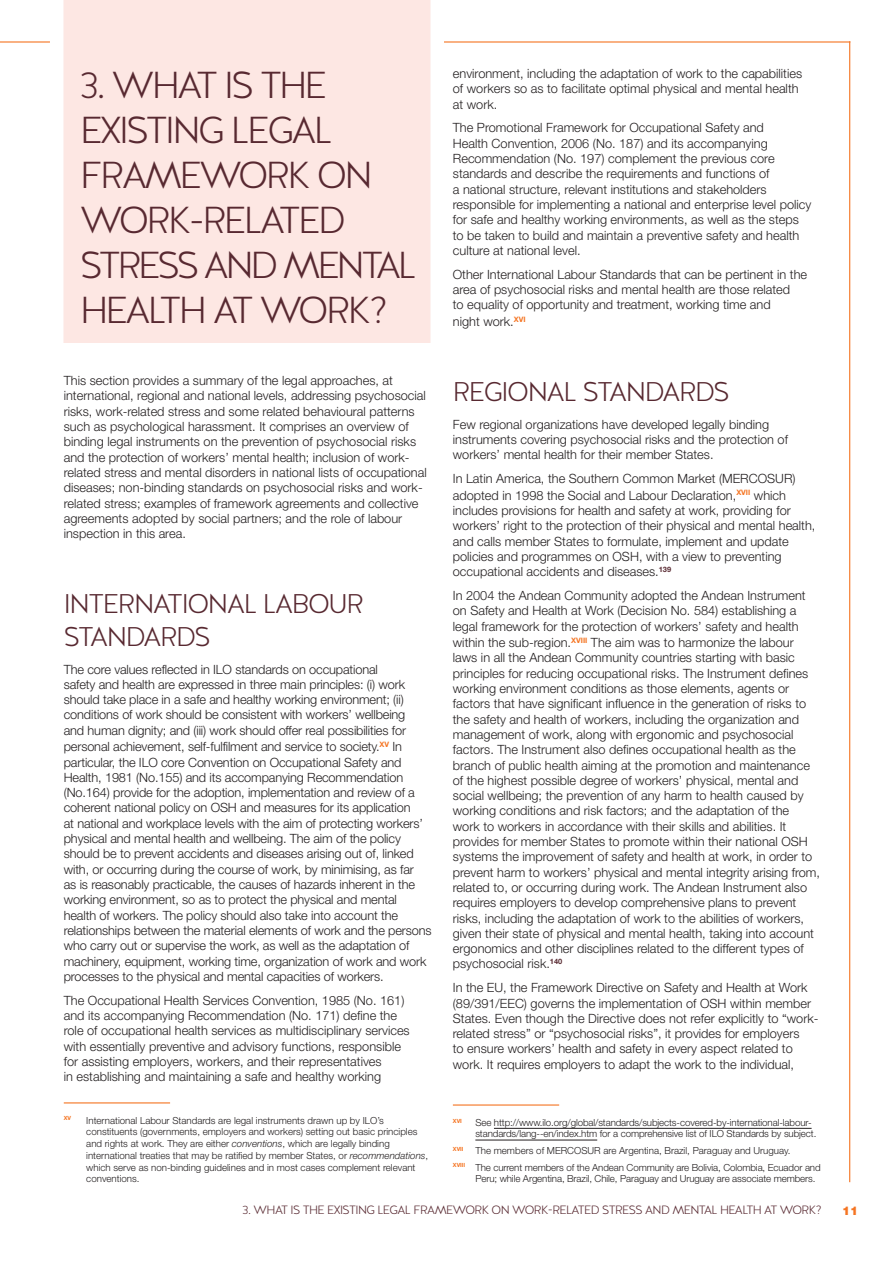
<style>
.page{position:relative;width:893px;height:1263px;background:#fff}
.page>*{position:absolute;margin:0;border:0;box-sizing:border-box;transform-origin:0 0}
.t1{font:300 37.5px/45px "Halis GR";letter-spacing:-.07em;color:#582931}
.t2{font:300 27px/32.4px "Halis GR";letter-spacing:-.05em;color:#582931}
.t3{font:300 12.75px/15.3px "Helvetica Neue";color:#231f20}
.t4{font:300 12px "Halis GR";letter-spacing:-.05em;color:#582931}
.t5{font:900 12px "Helvetica Neue";color:#f57523}
.t6{font:300 9.75px/11.7px "Helvetica Neue";color:#231f20}
.t7{font:700 5.7px "Helvetica Neue";color:#f57523}
.s1{font-style:italic}
</style>
<div class="page">
<hr style="left:0;top:41px;width:850px;height:2px;background:#f57523">
<hr style="left:849px;top:41px;width:1px;height:1141px;background:#f57523">
<hr style="left:453px;top:1104px;width:106px;height:1px;background:#f57523">
<hr style="left:494px;top:1128px;width:318px;height:1px;background:#231f20">
<hr style="left:475px;top:1140px;width:122px;height:1px;background:#231f20">
<svg style="left:50px;top:0;width:394px;height:343px;background:#fde8e4"></svg>
<hr style="left:64px;top:1102px;width:106px;height:1px;background:#f57523">
<h1 class="t1" style="left:80px;top:64px;width:338px">3. WHAT IS THE<br>EXISTING LEGAL<br>FRAMEWORK ON<br>WORK-RELATED<br>STRESS AND MENTAL<br>HEALTH AT WORK?</h1>
<p class="t3" style="left:64px;top:373px;width:364px">This section provides a summary of the legal approaches, at international, regional and national levels, addressing psychosocial risks, work-related stress and some related behavioural patterns such as psychological harassment. It comprises an overview of binding legal instruments on the prevention of psychosocial risks and the protection of workers’ mental health; inclusion of work&shy;related stress and mental disorders in national lists of occupational diseases; non-binding standards on psychosocial risks and work&shy;related stress; examples of framework agreements and collective agreements adopted by social partners; and the role of labour inspection in this area.</p>
<h2 class="t2" style="left:64px;top:588px;width:302px">INTERNATIONAL LABOUR<br>STANDARDS</h2>
<p class="t3" style="left:64px;top:661px;width:344px">The core values reflected in ILO standards on occupational safety and health are expressed in three main principles: (i) work should take place in a safe and healthy working environment; (ii) conditions of work should be consistent with workers’ wellbeing and human dignity; and (iii) work should offer real possibilities for</p>
<p class="t3" style="left:64px;top:739px;width:369px">personal achievement, self-fulfilment and service to society.<sup>XV</sup> In particular, the ILO core Convention on Occupational Safety and Health, 1981 (No.155) and its accompanying Recommendation (No.164) provide for the adoption, implementation and review of a coherent national policy on OSH and measures for its application<br>at national and workplace levels with the aim of protecting workers’ physical and mental health and wellbeing. The aim of the policy should be to prevent accidents and diseases arising out of, linked with, or occurring during the course of work, by minimising, as far<br>as is reasonably practicable, the causes of hazards inherent in the working environment, so as to protect the physical and mental health of workers. The policy should also take into account the relationships between the material elements of work and the persons who carry out or supervise the work, as well as the adaptation of machinery, equipment, working time, organization of work and work processes to the physical and mental capacities of workers.</p>
<p class="t3" style="left:64px;top:992px;width:347px">The Occupational Health Services Convention, 1985 (No. 161) and its accompanying Recommendation (No. 171) define the role of occupational health services as multidisciplinary services with essentially preventive and advisory functions, responsible for assisting employers, workers, and their representatives<br>in establishing and maintaining a safe and healthy working</p>
<p class="t7" style="left:64px;top:1115px;width:9px">XV</p>
<p class="t6" style="left:86px;top:1114px;width:344px">International Labour Standards are legal instruments drawn up by ILO’s constituents (governments, employers and workers) setting out basic principles and rights at work. They are either <span class="s1">conventions</span>, which are legally binding international treaties that may be ratified by member States, or <span class="s1">recommendations</span>, which serve as non-binding guidelines and in most cases complement relevant conventions.</p>
<p class="t3" style="left:453px;top:66px;width:351px">environment, including the adaptation of work to the capabilities of workers so as to facilitate optimal physical and mental health at work.</p>
<p class="t3" style="left:453px;top:120px;width:360px">The Promotional Framework for Occupational Safety and<br>Health Convention, 2006 (No. 187) and its accompanying Recommendation (No. 197) complement the previous core standards and describe the requirements and functions of<br>a national structure, relevant institutions and stakeholders responsible for implementing a national and enterprise level policy for safe and healthy working environments, as well as the steps to be taken to build and maintain a preventive safety and health culture at national level.</p>
<p class="t3" style="left:453px;top:266px;width:356px">Other International Labour Standards that can be pertinent in the area of psychosocial risks and mental health are those related<br>to equality of opportunity and treatment, working time and</p>
<p class="t3" style="left:453px;top:313px;width:74px">night work.<sup>XVI</sup></p>
<h2 class="t2" style="left:453px;top:376px;width:278px">REGIONAL STANDARDS</h2>
<p class="t3" style="left:453px;top:416px;width:337px">Few regional organizations have developed legally binding instruments covering psychosocial risks and the protection of workers’ mental health for their member States.</p>
<p class="t3" style="left:453px;top:470px;width:344px;line-height:16.5px">In Latin America, the Southern Common Market (MERCOSUR) adopted in 1998 the Social and Labour Declaration,<sup>XVII</sup> which</p>
<p class="t3" style="left:453px;top:502px;width:364px">includes provisions for health and safety at work, providing for workers’ right to the protection of their physical and mental health, and calls member States to formulate, implement and update policies and programmes on OSH, with a view to preventing occupational accidents and diseases.<sup>139</sup></p>
<p class="t3" style="left:453px;top:587px;width:354px">In 2004 the Andean Community adopted the Andean Instrument on Safety and Health at Work (Decision No. 584) establishing a legal framework for the protection of workers’ safety and health</p>
<p class="t3" style="left:453px;top:635px;width:369px">within the sub-region.<sup>XVIII</sup> The aim was to harmonize the labour laws in all the Andean Community countries starting with basic principles for reducing occupational risks. The Instrument defines working environment conditions as those elements, agents or factors that have significant influence in the generation of risks to the safety and health of workers, including the organization and management of work, along with ergonomic and psychosocial factors. The Instrument also defines occupational health as the branch of public health aiming at the promotion and maintenance of the highest possible degree of workers’ physical, mental and social wellbeing; the prevention of any harm to health caused by working conditions and risk factors; and the adaptation of the<br>work to workers in accordance with their skills and abilities. It provides for member States to promote within their national OSH systems the improvement of safety and health at work, in order to prevent harm to workers’ physical and mental integrity arising from, related to, or occurring during work. The Andean Instrument also requires employers to develop comprehensive plans to prevent risks, including the adaptation of work to the abilities of workers, given their state of physical and mental health, taking into account ergonomics and other disciplines related to the different types of psychosocial risk.<sup>140</sup></p>
<p class="t3" style="left:453px;top:980px;width:367px">In the EU, the Framework Directive on Safety and Health at Work (89/391/EEC) governs the implementation of OSH within member States. Even though the Directive does not refer explicitly to “work&shy;related stress” or “psychosocial risks”, it provides for employers<br>to ensure workers’ health and safety in every aspect related to work. It requires employers to adapt the work to the individual,</p>
<p class="t7" style="left:453px;top:1117px;width:11px">XVI</p>
<p class="t6" style="left:475px;top:1116px;width:342px">See http://www.ilo.org/global/standards/subjects-covered-by-international-labour&shy;standards/lang--en/index.htm for a comprehensive list of ILO Standards by subject.</p>
<p class="t6" style="left:453px;top:1142px;width:369px;line-height:16.5px"><sup>XVII</sup> The members of MERCOSUR are Argentina, Brazil, Paraguay and Uruguay.<br><sup>XVIII</sup> The current members of the Andean Community are Bolivia, Colombia, Ecuador and</p>
<p class="t6" style="left:475px;top:1173px;width:342px">Peru; while Argentina, Brazil, Chile, Paraguay and Uruguay are associate members.</p>
<p class="t4" style="left:243px;top:1202px;width:581px">3. WHAT IS THE EXISTING LEGAL FRAMEWORK ON WORK-RELATED STRESS AND MENTAL HEALTH AT WORK?</p>
<p class="t5" style="left:842px;top:1203px;width:18px">11</p>
</div>
